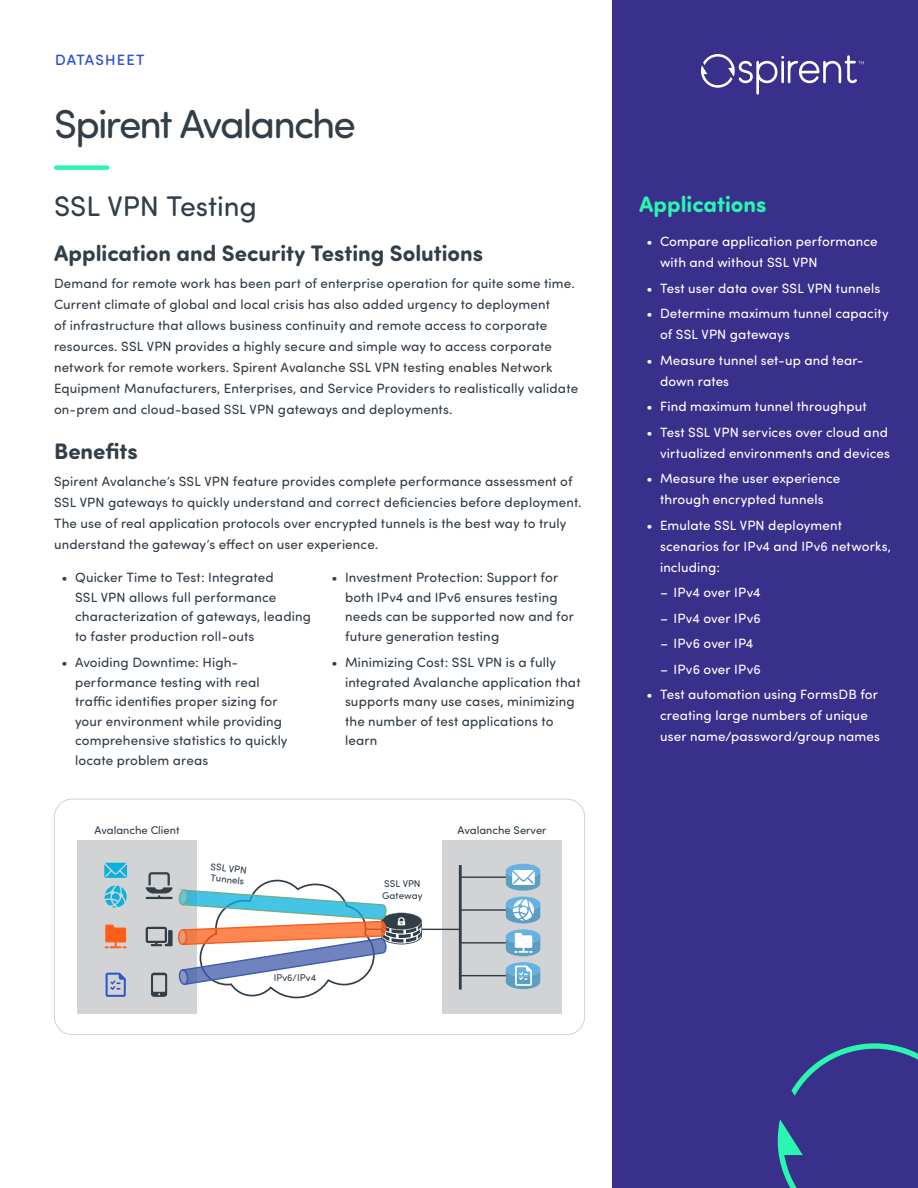
<style>
.page{position:relative;width:918px;height:1188px;background:#fff}
.page>*{position:absolute;margin:0;border:0;box-sizing:border-box;transform-origin:0 0}
.t1{font:40.5px "Sofia Pro Soft";letter-spacing:-.045em;color:#323e48}
.Document_Subtitle{font:28.5px "Sofia Pro Soft";color:#323e48}
.Heading_1{font:700 22.5px "Sofia Pro Soft";color:#323e48}
.Purple-Sidebar-Headi{font:700 22.5px "Sofia Pro Soft";color:#2af6b0}
.t2{font:500 15px "Sofia Pro Soft";letter-spacing:.075em;color:#2c54cd}
.Body_Text{font:13.5px/19.5px "Sofia Pro Soft";letter-spacing:.01em;color:#323e48}
.t3{font:13.5px/21px "Sofia Pro Soft";letter-spacing:.01em;color:#fff}
.t4{font:11.25px "Sofia Pro Soft";color:#303e49}
.t5{font:9.9px/11.2px "Sofia Pro Soft";color:#303e49}
</style>
<div class="page">
<div style="left:612px;top:0;width:306px;height:1188px;background:#39308c"></div>
<svg style="left:778px;top:1043px;width:140px;height:145px"></svg>
<svg style="left:56px;top:165px;width:54px;height:5px"></svg>
<svg style="left:701px;top:54px;width:163px;height:41px"></svg>
<div style="left:442px;top:840px;width:120px;height:174px;background:#d1d3d4"></div>
<div style="left:77px;top:840px;width:120px;height:174px;background:#d1d3d4"></div>
<hr style="left:348px;top:929px;width:112px;height:1px;background:#303e49">
<hr style="left:459px;top:865px;width:3px;height:125px;background:#303e49">
<hr style="left:461px;top:975px;width:51px;height:1px;background:#303e49">
<hr style="left:460px;top:942px;width:51px;height:2px;background:#303e49">
<hr style="left:460px;top:909px;width:51px;height:2px;background:#303e49">
<hr style="left:460px;top:876px;width:51px;height:2px;background:#303e49">
<div style="left:506px;top:864px;width:34px;height:14px;background:#67b1e2;border-radius:50%"></div>
<div style="left:506px;top:897px;width:34px;height:14px;background:#67b1e2;border-radius:50%"></div>
<svg style="left:506px;top:929px;width:34px;height:15px"></svg>
<svg style="left:506px;top:962px;width:34px;height:15px"></svg>
<svg style="left:104px;top:863px;width:23px;height:15px"></svg>
<svg style="left:105px;top:925px;width:22px;height:23px"></svg>
<svg style="left:106px;top:973px;width:20px;height:24px"></svg>
<svg style="left:105px;top:886px;width:22px;height:22px"></svg>
<svg style="left:146px;top:872px;width:276px;height:127px"></svg>
<svg style="left:179px;top:930px;width:8px;height:14px"></svg>
<div style="left:178px;top:929px;width:9px;height:16px;border:1px solid #f15f22;border-radius:50%"></div>
<svg style="left:506px;top:870px;width:34px;height:21px"></svg>
<svg style="left:506px;top:933px;width:34px;height:23px"></svg>
<svg style="left:506px;top:966px;width:34px;height:23px"></svg>
<svg style="left:506px;top:899px;width:34px;height:24px"></svg>
<div style="left:54px;top:799px;width:531px;height:236px;border:1px solid #d2d2d2;border-radius:18px"></div>
<p class="t2" style="left:55px;top:49px;width:91px">DATASHEET</p>
<h1 class="t1" style="left:54px;top:97px;width:303px">Spirent Avalanche</h1>
<p class="Document_Subtitle" style="left:54px;top:187px;width:204px">SSL VPN Testing</p>
<p class="Heading_1" style="left:54px;top:236px;width:431px">Application and Security Testing Solutions</p>
<p class="Body_Text" style="left:54px;top:273px;width:526px;line-height:21px">Demand for remote work has been part of enterprise operation for quite some time.<br>Current climate of global and local crisis has also added urgency to deployment<br>of infrastructure that allows business continuity and remote access to corporate resources. SSL VPN provides a highly secure and simple way to access corporate network for remote workers. Spirent Avalanche SSL VPN testing enables Network Equipment Manufacturers, Enterprises, and Service Providers to realistically validate on-prem and cloud-based SSL VPN gateways and deployments.</p>
<p class="Heading_1" style="left:54px;top:434px;width:85px">Benefits</p>
<p class="Body_Text" style="left:54px;top:471px;width:529px;line-height:21px">Spirent Avalanche’s SSL VPN feature provides complete performance assessment of SSL VPN gateways to quickly understand and correct deficiencies before deployment.<br>The use of real application protocols over encrypted tunnels is the best way to truly understand the gateway’s effect on user experience.</p>
<p class="Body_Text" style="left:75px;top:567px;width:237px;text-indent:-14px">• Quicker Time to Test: Integrated<br>SSL VPN allows full performance characterization of gateways, leading to faster production roll-outs</p>
<p class="Body_Text" style="left:75px;top:652px;width:214px;text-indent:-14px">• Avoiding Downtime: High&shy;performance testing with real traffic identifies proper sizing for your environment while providing comprehensive statistics to quickly locate problem areas</p>
<p class="Body_Text" style="left:345px;top:567px;width:230px;text-indent:-14px">• Investment Protection: Support for both IPv4 and IPv6 ensures testing needs can be supported now and for future generation testing</p>
<p class="Body_Text" style="left:345px;top:652px;width:237px;text-indent:-14px">• Minimizing Cost: SSL VPN is a fully integrated Avalanche application that supports many use cases, minimizing the number of test applications to learn</p>
<p class="t4" style="left:94px;top:822px;width:87px">Avalanche Client</p>
<p class="t5" style="left:211px;top:860px;width:38px;rotate:7deg">SSL VPN<br>Tunnels</p>
<p class="t5" style="left:274px;top:972px;width:44px">IPv6/IPv4</p>
<p class="t5" style="left:382px;top:878px;width:42px">SSL VPN<br>Gateway</p>
<p class="t4" style="left:457px;top:822px;width:91px">Avalanche Server</p>
<p class="Purple-Sidebar-Headi" style="left:639px;top:188px;width:129px">Applications</p>
<p class="t3" style="left:660px;top:231px;width:219px;text-indent:-14px">• Compare application performance with and without SSL VPN</p>
<p class="t3" style="left:646px;top:277px;width:235px">• Test user data over SSL VPN tunnels</p>
<p class="t3" style="left:660px;top:303px;width:230px;text-indent:-14px">• Determine maximum tunnel capacity of SSL VPN gateways</p>
<p class="t3" style="left:660px;top:349px;width:205px;text-indent:-14px">• Measure tunnel set-up and tear&shy;down rates</p>
<p class="t3" style="left:646px;top:396px;width:222px">• Find maximum tunnel throughput</p>
<p class="t3" style="left:646px;top:421px;width:245px;text-align:right">• Test SSL VPN services over cloud and virtualized environments and devices</p>
<p class="t3" style="left:646px;top:468px;width:195px;text-align:center">• Measure the user experience through encrypted tunnels</p>
<p class="t3" style="left:660px;top:514px;width:233px;text-indent:-14px">• Emulate SSL VPN deployment scenarios for IPv4 and IPv6 networks, including:</p>
<p class="t3" style="left:660px;top:582px;width:102px">– IPv4 over IPv4</p>
<p class="t3" style="left:660px;top:607px;width:102px">– IPv4 over IPv6</p>
<p class="t3" style="left:660px;top:633px;width:95px">– IPv6 over IP4</p>
<p class="t3" style="left:660px;top:658px;width:102px">– IPv6 over IPv6</p>
<p class="t3" style="left:660px;top:684px;width:221px;text-indent:-14px">• Test automation using FormsDB for creating large numbers of unique user name/password/group names</p>
</div>
